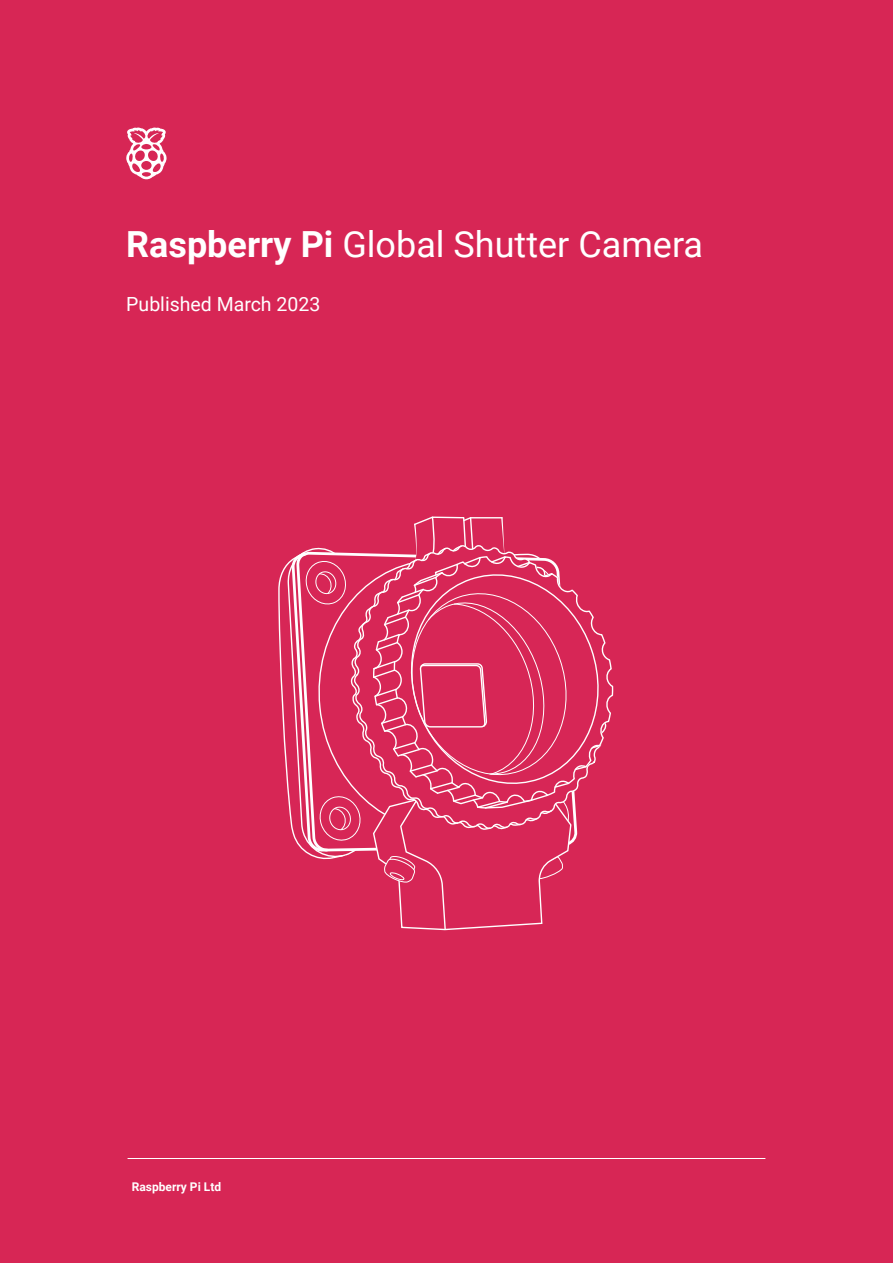
<style>
.page{position:relative;width:893px;height:1263px;background:#d72655}
.page>*{position:absolute;margin:0;border:0;box-sizing:border-box;transform-origin:0 0}
.t1{font:36px "Roboto";color:#fff}
.t2{font:19.5px "Roboto";color:#fff}
.t3{font:700 12px "Roboto";color:#fff}
.s1{font-weight:700}
</style>
<div class="page">
<svg style="left:126px;top:128px;width:41px;height:51px"></svg>
<svg style="left:601px;top:634px;width:9px;height:111px"></svg>
<svg style="left:278px;top:516px;width:323px;height:415px"></svg>
<hr style="left:128px;top:1158px;width:637px;height:1px;background:#fff">
<p class="t1" style="left:126px;top:219px;width:578px"><span class="s1">Raspberry Pi</span> Global Shutter Camera</p>
<p class="t2" style="left:126px;top:291px;width:196px">Published March 2023</p>
<p class="t3" style="left:132px;top:1178px;width:91px">Raspberry Pi Ltd</p>
</div>
